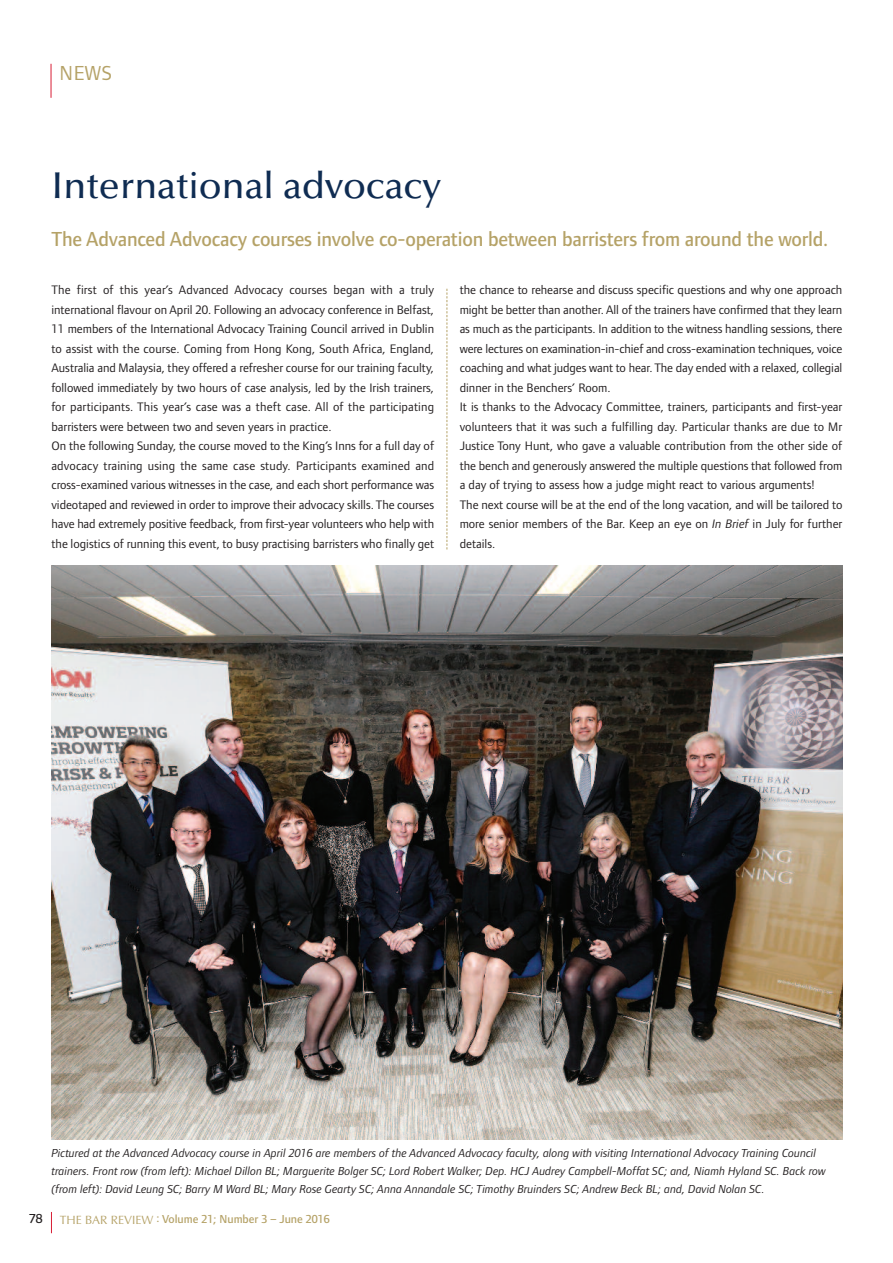
<style>
.page{position:relative;width:893px;height:1263px;background:#fff}
.page>*{position:absolute;margin:0;border:0;box-sizing:border-box;transform-origin:0 0}
.t1{font:500 37.5px "Optima";color:#0f2c52}
.t2{font:500 21px "Foundry Form Sans";letter-spacing:-.01em;color:#b5a267}
.t3{font:21px "Foundry Form Sans";color:#b5a267}
.t4{font:500 13.5px "Foundry Form Sans";color:#231f20}
.t5{font:12.75px/19.5px "Foundry Form Sans";color:#231f20}
.t6{font:italic 12px/18px "Foundry Form Sans";color:#231f20}
.t7{font:500 12px "Foundry Form Sans";color:#b5a267}
.s1{font-style:italic}
.s2{font-family:"Optima";font-weight:400}
</style>
<div class="page">
<hr style="left:51px;top:64px;width:1px;height:34px;background:#d81e35">
<svg style="left:51px;top:1212px;width:1px;height:21px"></svg>
<svg style="left:447px;top:289px;width:1px;height:260px"></svg>
<img style="left:51px;top:566px;width:791px;height:573px">
<h2 class="t3" style="left:60px;top:65px;width:54px">NEWS</h2>
<h1 class="t1" style="left:51px;top:171px;width:392px">International advocacy</h1>
<h2 class="t2" style="left:51px;top:231px;width:778px">The Advanced Advocacy courses involve co-operation between barristers from around the world.</h2>
<p class="t5" style="left:51px;top:281px;width:384px">The first of this year’s Advanced Advocacy courses began with a truly international flavour on April 20. Following an advocacy conference in Belfast, 11 members of the International Advocacy Training Council arrived in Dublin to assist with the course. Coming from Hong Kong, South Africa, England, Australia and Malaysia, they offered a refresher course for our training faculty, followed immediately by two hours of case analysis, led by the Irish trainers, for participants. This year’s case was a theft case. All of the participating barristers were between two and seven years in practice.<br>On the following Sunday, the course moved to the King’s Inns for a full day of advocacy training using the same case study. Participants examined and cross-examined various witnesses in the case, and each short performance was videotaped and reviewed in order to improve their advocacy skills. The courses have had extremely positive feedback, from first-year volunteers who help with the logistics of running this event, to busy practising barristers who finally get</p>
<p class="t5" style="left:460px;top:281px;width:384px">the chance to rehearse and discuss specific questions and why one approach might be better than another. All of the trainers have confirmed that they learn as much as the participants. In addition to the witness handling sessions, there were lectures on examination-in-chief and cross-examination techniques, voice coaching and what judges want to hear. The day ended with a relaxed, collegial dinner in the Benchers’ Room.<br>It is thanks to the Advocacy Committee, trainers, participants and first-year volunteers that it was such a fulfilling day. Particular thanks are due to Mr Justice Tony Hunt, who gave a valuable contribution from the other side of the bench and generously answered the multiple questions that followed from a day of trying to assess how a judge might react to various arguments!<br>The next course will be at the end of the long vacation, and will be tailored to more senior members of the Bar. Keep an eye on <span class="s1">In Brief</span> in July for further details.</p>
<p class="t6" style="left:51px;top:1143px;width:776px">Pictured at the Advanced Advocacy course in April 2016 are members of the Advanced Advocacy faculty, along with visiting International Advocacy Training Council trainers. Front row (from left): Michael Dillon BL; Marguerite Bolger SC; Lord Robert Walker; Dep. HCJ Audrey Campbell-Moffat SC; and, Niamh Hyland SC. Back row (from left): David Leung SC; Barry M Ward BL; Mary Rose Gearty SC; Anna Annandale SC; Timothy Bruinders SC; Andrew Beck BL; and, David Nolan SC.</p>
<p class="t4" style="left:29px;top:1213px;width:15px">78</p>
<p class="t7" style="left:60px;top:1214px;width:271px"><span class="s2">THE BAR REVIEW</span> : Volume 21; Number 3 – June 2016</p>
</div>
